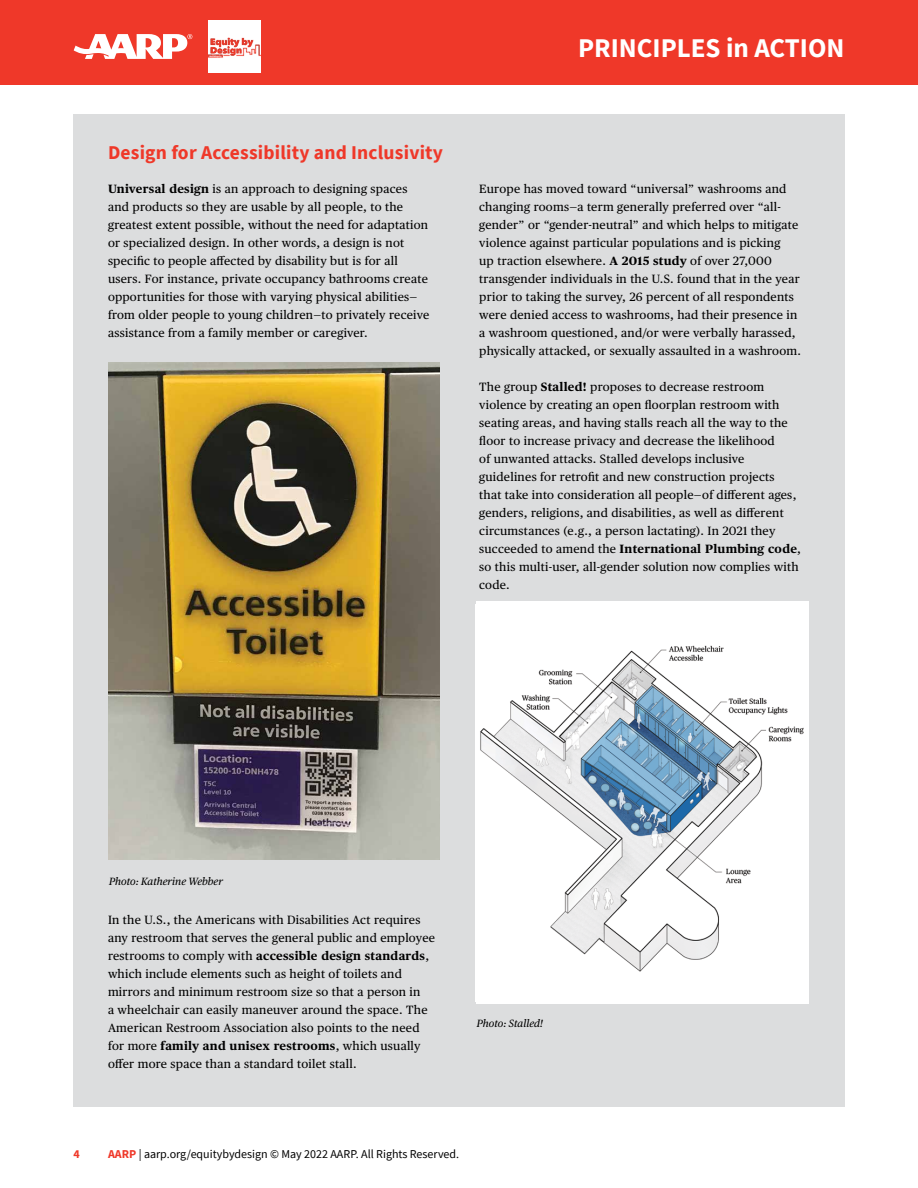
<style>
.page{position:relative;width:918px;height:1188px;background:#fff}
.page>*{position:absolute;margin:0;border:0;box-sizing:border-box;transform-origin:0 0}
.t1{font:700 27px "Source Sans Pro";color:#fff}
.t2{font:700 19.5px "Source Sans Pro";letter-spacing:.01em;color:#ef3829}
.t3{font:12px/18px "Publico Text";letter-spacing:.02em;color:#000}
.t4{font:12px "Source Sans Pro";color:#000}
.t5{font:700 12px "Source Sans Pro";color:#ef3829}
.t6{font:italic 10.5px "Publico Text";color:#000}
.s1{font-weight:700}
.s2{font-weight:700;color:#ef3829}
</style>
<div class="page">
<div style="left:0;top:0;width:918px;height:85px;background:#ef3829"></div>
<svg style="left:74px;top:34px;width:118px;height:25px"></svg>
<img style="left:209px;top:21px;width:52px;height:51px">
<div style="left:73px;top:115px;width:772px;height:992px;background:#dcddde"></div>
<img style="left:109px;top:362px;width:330px;height:498px">
<img style="left:476px;top:604px;width:331px;height:398px">
<h2 class="t2" style="left:108px;top:139px;width:337px">Design for Accessibility and Inclusivity</h2>
<p class="t3" style="left:108px;top:179px;width:323px"><span class="s1">Universal design</span> is an approach to designing spaces and products so they are usable by all people, to the greatest extent possible, without the need for adaptation or specialized design. In other words, a design is not specific to people affected by disability but is for all users. For instance, private occupancy bathrooms create opportunities for those with varying physical abilities— from older people to young children—to privately receive assistance from a family member or caregiver.</p>
<h1 class="t1" style="left:578px;top:29px;width:268px">PRINCIPLES in ACTION</h1>
<p class="t3" style="left:479px;top:179px;width:323px">Europe has moved toward “universal” washrooms and changing rooms—a term generally preferred over “all&shy;gender” or “gender-neutral” and which helps to mitigate violence against particular populations and is picking<br>up traction elsewhere. <span class="s1">A 2015 study</span> of over 27,000 transgender individuals in the U.S. found that in the year prior to taking the survey, 26 percent of all respondents were denied access to washrooms, had their presence in a washroom questioned, and/or were verbally harassed, physically attacked, or sexually assaulted in a washroom.</p>
<p class="t3" style="left:479px;top:377px;width:323px">The group <span class="s1">Stalled!</span> proposes to decrease restroom violence by creating an open floorplan restroom with seating areas, and having stalls reach all the way to the floor to increase privacy and decrease the likelihood<br>of unwanted attacks. Stalled develops inclusive guidelines for retrofit and new construction projects<br>that take into consideration all people—of different ages, genders, religions, and disabilities, as well as different circumstances (e.g., a person lactating). In 2021 they succeeded to amend the <span class="s1">International Plumbing code</span>, so this multi-user, all-gender solution now complies with code.</p>
<p class="t6" style="left:109px;top:873px;width:115px">Photo: Katherine Webber</p>
<p class="t3" style="left:108px;top:910px;width:329px">In the U.S., the Americans with Disabilities Act requires any restroom that serves the general public and employee restrooms to comply with <span class="s1">accessible design standards</span>, which include elements such as height of toilets and mirrors and minimum restroom size so that a person in<br>a wheelchair can easily maneuver around the space. The American Restroom Association also points to the need for more <span class="s1">family and unisex restrooms</span>, which usually offer more space than a standard toilet stall.</p>
<p class="t6" style="left:477px;top:1015px;width:68px">Photo: Stalled!</p>
<p class="t5" style="left:74px;top:1146px;width:8px">4</p>
<p class="t4" style="left:108px;top:1146px;width:353px"><span class="s2">AARP</span> | aarp.org/equitybydesign © May 2022 AARP. All Rights Reserved.</p>
</div>
